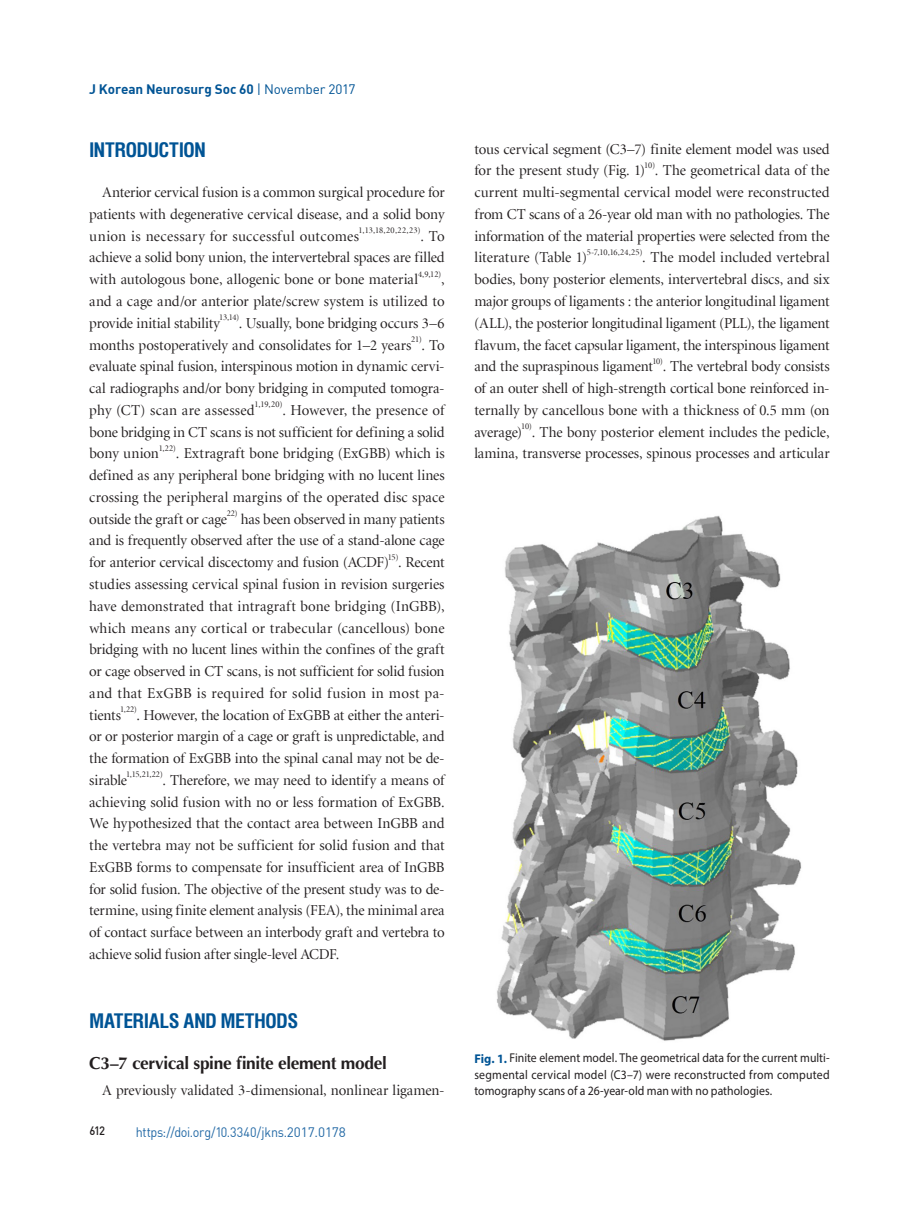
<style>
.page{position:relative;width:919px;height:1217px;background:#fff}
.page>*{position:absolute;margin:0;border:0;box-sizing:border-box;transform-origin:0 0}
.큰타이틀{font:700 condensed 19.5px "Helvetica";letter-spacing:-.04em;color:#005495}
.작은타이틀{font:700 17.25px "Optima";letter-spacing:-.02em;color:#231f20}
.본문_영문_-s{font:15px/21.8px "Minion LT Display";letter-spacing:-.005em;color:#231f20;text-align:justify}
.t1{font:13.5px "DIN";letter-spacing:-.01em;color:#2369a5;scale:.93 1}
.t2{font:700 13.5px "DIN";letter-spacing:-.005em;color:#005495}
.표와그림제목-s{font:12.75px/16.5px "Myriad Pro";letter-spacing:.005em;color:#231f20;text-align:justify;scale:.92 1}
.t3{font:12px "Dinmed";color:#231f20;scale:.93 1}
.본문_영문_-s-2{font:8.7px "Minion LT Display";letter-spacing:-.005em;color:#231f20}
.s1{font-weight:400}
.s2{font-weight:700;color:#005495}
</style>
<div class="page">
<img style="left:496px;top:515px;width:306px;height:526px">
<p class="t2" style="left:89px;top:80px;width:267px">J Korean Neurosurg Soc 60 <span class="s1">| November 2017</span></p>
<p class="큰타이틀" style="left:89px;top:137px;width:119px">INTRODUCTION</p>
<p class="본문_영문_-s" style="left:89px;top:182px;width:357px;text-indent:13px">Anterior cervical fusion is a common surgical procedure for patients with degenerative cervical disease, and a solid bony union is necessary for successful outcomes</p>
<p class="본문_영문_-s-2" style="left:358px;top:226px;width:63px">1,13,18,20,22,23)</p>
<p class="본문_영문_-s" style="left:89px;top:225px;width:357px;text-indent:331px">. To achieve a solid bony union, the intervertebral spaces are filled with autologous bone, allogenic bone or bone material</p>
<p class="본문_영문_-s-2" style="left:418px;top:270px;width:25px">4,9,12)</p>
<p class="본문_영문_-s" style="left:89px;top:269px;width:357px;text-indent:352px">, and a cage and/or anterior plate/screw system is utilized to provide initial stability</p>
<p class="본문_영문_-s-2" style="left:219px;top:313px;width:22px">13,14)</p>
<p class="본문_영문_-s" style="left:89px;top:312px;width:357px;text-indent:150px">. Usually, bone bridging occurs 3–6 months postoperatively and consolidates for 1–2 years</p>
<p class="본문_영문_-s-2" style="left:411px;top:335px;width:12px">21)</p>
<p class="본문_영문_-s" style="left:89px;top:334px;width:357px;text-indent:332px">. To evaluate spinal fusion, interspinous motion in dynamic cervi&shy;cal radiographs and/or bony bridging in computed tomogra&shy;phy (CT) scan are assessed</p>
<p class="본문_영문_-s-2" style="left:254px;top:400px;width:30px">1,19,20)</p>
<p class="본문_영문_-s" style="left:89px;top:399px;width:357px;text-indent:193px">. However, the presence of bone bridging in CT scans is not sufficient for defining a solid bony union</p>
<p class="본문_영문_-s-2" style="left:159px;top:444px;width:19px">1,22)</p>
<p class="본문_영문_-s" style="left:89px;top:443px;width:357px;text-indent:86px">. Extragraft bone bridging (ExGBB) which is defined as any peripheral bone bridging with no lucent lines crossing the peripheral margins of the operated disc space outside the graft or cage</p>
<p class="본문_영문_-s-2" style="left:227px;top:509px;width:12px">22)</p>
<p class="본문_영문_-s" style="left:89px;top:508px;width:357px;text-indent:151px">has been observed in many patients and is frequently observed after the use of a stand-alone cage for anterior cervical discectomy and fusion (ACDF)</p>
<p class="본문_영문_-s-2" style="left:388px;top:552px;width:12px">15)</p>
<p class="본문_영문_-s" style="left:89px;top:552px;width:357px;text-indent:309px">. Recent studies assessing cervical spinal fusion in revision surgeries have demonstrated that intragraft bone bridging (InGBB), which means any cortical or trabecular (cancellous) bone bridging with no lucent lines within the confines of the graft or cage observed in CT scans, is not sufficient for solid fusion and that ExGBB is required for solid fusion in most pa&shy;tients</p>
<p class="본문_영문_-s-2" style="left:120px;top:705px;width:18px">1,22)</p>
<p class="본문_영문_-s" style="left:89px;top:704px;width:357px;text-indent:47px">. However, the location of ExGBB at either the anteri&shy;or or posterior margin of a cage or graft is unpredictable, and the formation of ExGBB into the spinal canal may not be de&shy;sirable</p>
<p class="본문_영문_-s-2" style="left:126px;top:770px;width:38px">1,15,21,22)</p>
<p class="본문_영문_-s" style="left:89px;top:769px;width:357px;text-indent:73px">. Therefore, we may need to identify a means of achieving solid fusion with no or less formation of ExGBB.<br>We hypothesized that the contact area between InGBB and the vertebra may not be sufficient for solid fusion and that ExGBB forms to compensate for insufficient area of InGBB for solid fusion. The objective of the present study was to de&shy;termine, using finite element analysis (FEA), the minimal area of contact surface between an interbody graft and vertebra to achieve solid fusion after single-level ACDF.</p>
<p class="큰타이틀" style="left:89px;top:1007px;width:211px">MATERIALS AND METHODS</p>
<p class="작은타이틀" style="left:89px;top:1051px;width:299px">C3–7 cervical spine finite element model</p>
<p class="본문_영문_-s" style="left:102px;top:1079px;width:344px">A previously validated 3-dimensional, nonlinear ligamen-</p>
<p class="t3" style="left:89px;top:1122px;width:18px">612</p>
<p class="t1" style="left:136px;top:1123px;width:227px">https://doi.org/10.3340/jkns.2017.0178</p>
<p class="본문_영문_-s" style="left:474px;top:138px;width:357px">tous cervical segment (C3–7) finite element model was used for the present study (Fig. 1)</p>
<p class="본문_영문_-s-2" style="left:644px;top:161px;width:12px">10)</p>
<p class="본문_영문_-s" style="left:474px;top:160px;width:357px;text-indent:180px">. The geometrical data of the current multi-segmental cervical model were reconstructed from CT scans of a 26-year old man with no pathologies. The information of the material properties were selected from the literature (Table 1)</p>
<p class="본문_영문_-s-2" style="left:586px;top:248px;width:57px">5-7,10,16,24,25)</p>
<p class="본문_영문_-s" style="left:474px;top:247px;width:357px;text-indent:168px">. The model included vertebral bodies, bony posterior elements, intervertebral discs, and six major groups of ligaments : the anterior longitudinal ligament (ALL), the posterior longitudinal ligament (PLL), the ligament flavum, the facet capsular ligament, the interspinous ligament and the supraspinous ligament</p>
<p class="본문_영문_-s-2" style="left:652px;top:357px;width:12px">10)</p>
<p class="본문_영문_-s" style="left:474px;top:356px;width:357px;text-indent:188px">. The vertebral body consists of an outer shell of high-strength cortical bone reinforced in&shy;ternally by cancellous bone with a thickness of 0.5 mm (on average)</p>
<p class="본문_영문_-s-2" style="left:521px;top:422px;width:12px">10)</p>
<p class="본문_영문_-s" style="left:474px;top:421px;width:357px;text-align:right">. The bony posterior element includes the pedicle,<br>lamina, transverse processes, spinous processes and articular</p>
<p class="표와그림제목-s" style="left:474px;top:1049px;width:387px"><span class="s2">Fig. 1.</span> Finite element model. The geometrical data for the current multi&shy;segmental cervical model (C3–7) were reconstructed from computed tomography scans of a 26-year-old man with no pathologies.</p>
</div>
